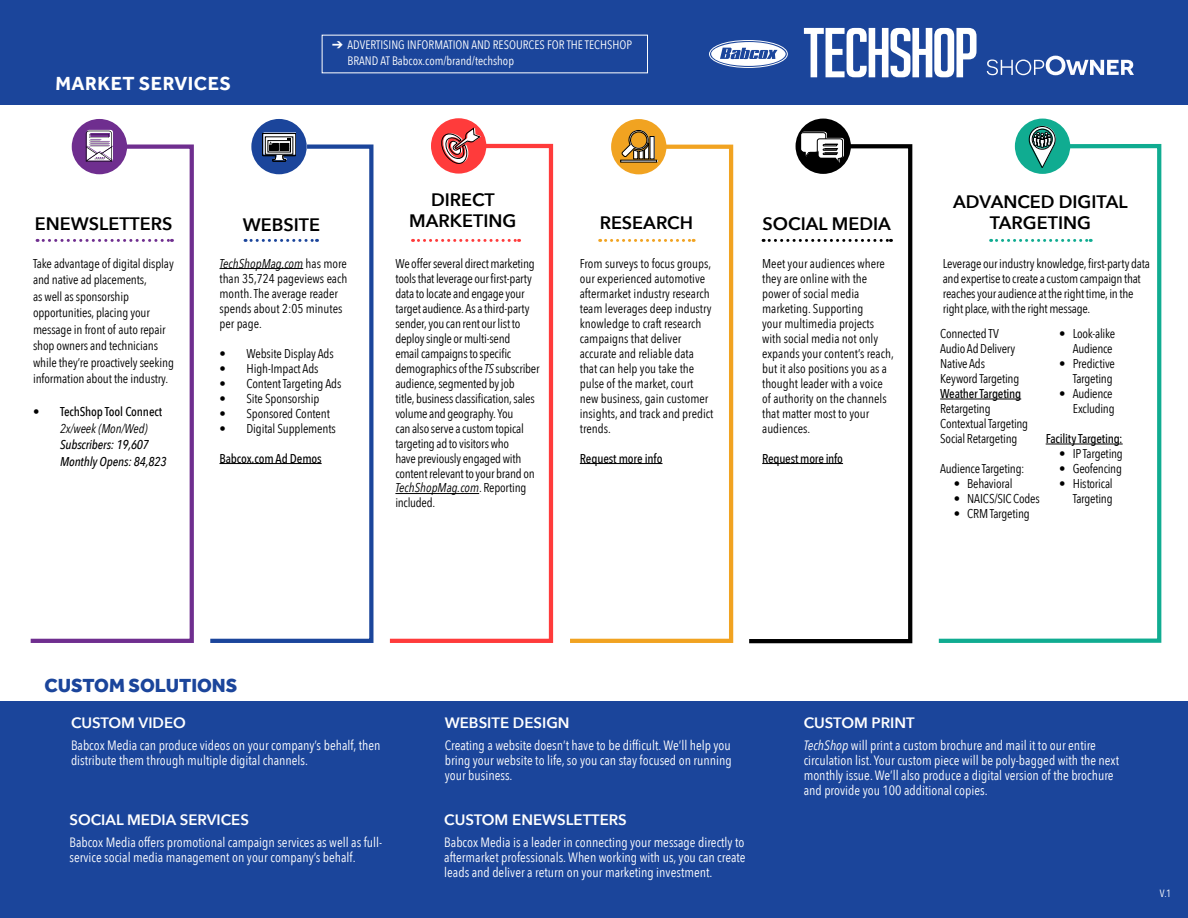
<style>
.page{position:relative;width:1188px;height:918px;background:#fff}
.page>*{position:absolute;margin:0;border:0;box-sizing:border-box;transform-origin:0 0}
.t1{font:800 19.5px "Effra";color:#1b459b}
.t2{font:700 19.5px "Effra";letter-spacing:.025em;color:#fff}
.t3{font:600 18px/21.6px "Avenir Next";color:#000;text-align:center}
.t4{font:600 15px "Avenir Next";color:#fff}
.t5{font:13.5px/15px "Avenir Next Condensed";color:#fff}
.t6{font:12.75px/15px "Avenir Next Condensed";letter-spacing:-.01em;color:#000}
.t7{font:500 12.75px "Avenir Next Condensed";letter-spacing:-.01em;color:#000}
.t8{font:italic 500 12.75px/16.5px "Avenir Next Condensed";letter-spacing:-.01em;color:#000}
.t9{font:italic 12.75px "Avenir Next Condensed";letter-spacing:-.01em;color:#000}
.t10{font:12.15px/15.5px "Avenir Next Condensed";color:#fff}
.t11{font:10.5px "Avenir Next Condensed";color:#fff}
.s1{font-style:italic}
</style>
<div class="page">
<div style="left:0;top:702px;width:1188px;height:216px;background:#1b459b"></div>
<div style="left:0;top:0;width:1188px;height:104px;background:#1b459b"></div>
<div style="left:431px;top:118px;width:55px;height:56px;background:#ff3b3b;border-radius:50%"></div>
<svg style="left:389px;top:142px;width:165px;height:501px"></svg>
<svg style="left:440px;top:128px;width:41px;height:36px"></svg>
<svg style="left:413px;top:239px;width:107px;height:3px"></svg>
<div style="left:1015px;top:119px;width:55px;height:55px;background:#10ac91;border-radius:50%"></div>
<svg style="left:938px;top:142px;width:224px;height:501px"></svg>
<svg style="left:1029px;top:126px;width:27px;height:42px"></svg>
<div style="left:1032px;top:129px;width:20px;height:20px;border:1px solid #000;border-radius:50%"></div>
<svg style="left:991px;top:239px;width:100px;height:3px"></svg>
<div style="left:796px;top:119px;width:55px;height:55px;background:#000;border-radius:50%"></div>
<svg style="left:749px;top:142px;width:164px;height:502px"></svg>
<svg style="left:763px;top:239px;width:128px;height:3px"></svg>
<svg style="left:800px;top:132px;width:44px;height:34px"></svg>
<div style="left:611px;top:119px;width:55px;height:55px;background:#f1a321;border-radius:50%"></div>
<svg style="left:570px;top:142px;width:164px;height:501px"></svg>
<div style="left:650px;top:136px;width:5px;height:22px;background:#545454"></div>
<svg style="left:621px;top:130px;width:33px;height:29px"></svg>
<svg style="left:600px;top:239px;width:94px;height:3px"></svg>
<div style="left:72px;top:119px;width:55px;height:55px;background:#6f2e8f;border-radius:50%"></div>
<svg style="left:30px;top:142px;width:164px;height:501px"></svg>
<svg style="left:37px;top:239px;width:135px;height:3px"></svg>
<svg style="left:86px;top:130px;width:27px;height:31px"></svg>
<div style="left:251px;top:119px;width:56px;height:55px;background:#1b459b;border-radius:50%"></div>
<svg style="left:210px;top:142px;width:164px;height:501px"></svg>
<svg style="left:262px;top:132px;width:34px;height:29px"></svg>
<svg style="left:245px;top:239px;width:73px;height:3px"></svg>
<div style="left:709px;top:40px;width:79px;height:28px;border:1px solid #fff;border-radius:50%"></div>
<svg style="left:711px;top:42px;width:75px;height:24px"></svg>
<hr style="left:395px;top:493px;width:84px;height:1px;background:#000">
<svg style="left:804px;top:28px;width:173px;height:49px"></svg>
<svg style="left:987px;top:56px;width:147px;height:19px"></svg>
<p class="t10" style="left:347px;top:37px;width:286px;text-indent:-15px">➔ ADVERTISING INFORMATION AND RESOURCES FOR THE TECHSHOP<br>BRAND AT Babcox.com/brand/techshop</p>
<h1 class="t2" style="left:55px;top:72px;width:177px">MARKET SERVICES</h1>
<h2 class="t3" style="left:35px;top:212px;width:139px">ENEWSLETTERS</h2>
<h2 class="t3" style="left:243px;top:214px;width:79px">WEBSITE</h2>
<h2 class="t3" style="left:409px;top:188px;width:109px">DIRECT<br>MARKETING</h2>
<h2 class="t3" style="left:600px;top:212px;width:95px">RESEARCH</h2>
<h2 class="t3" style="left:763px;top:213px;width:130px">SOCIAL MEDIA</h2>
<h2 class="t3" style="left:953px;top:190px;width:176px">ADVANCED DIGITAL<br>TARGETING</h2>
<p class="t6" style="left:33px;top:254px;width:142px;line-height:16.5px">Take advantage of digital display and native ad placements,<br>as well as sponsorship opportunities, placing your message in front of auto repair shop owners and technicians while they’re proactively seeking information about the industry.</p>
<p class="t7" style="left:33px;top:404px;width:131px">• TechShop Tool Connect</p>
<p class="t9" style="left:60px;top:420px;width:89px">2x/week (Mon/Wed)</p>
<p class="t8" style="left:60px;top:436px;width:108px">Subscribers: 19,607<br>Monthly Opens: 84,823</p>
<p class="t6" style="left:220px;top:255px;width:129px"><span class="s1">TechShopMag.com</span> has more than 35,724 pageviews each month. The average reader spends about 2:05 minutes per page.</p>
<p class="t6" style="left:220px;top:345px;width:116px">• Website Display Ads</p>
<p class="t6" style="left:220px;top:360px;width:101px">• High-Impact Ads</p>
<p class="t6" style="left:220px;top:375px;width:123px">• Content Targeting Ads</p>
<p class="t6" style="left:220px;top:390px;width:101px">• Site Sponsorship</p>
<p class="t6" style="left:220px;top:405px;width:112px">• Sponsored Content</p>
<p class="t6" style="left:220px;top:420px;width:118px">• Digital Supplements</p>
<p class="t7" style="left:220px;top:450px;width:104px">Babcox.com Ad Demos</p>
<p class="t6" style="left:395px;top:255px;width:146px">We offer several direct marketing tools that leverage our first-party data to locate and engage your target audience. As a third-party sender, you can rent our list to deploy single or multi-send<br>email campaigns to specific demographics of the <span class="s1">TS</span> subscriber audience, segmented by job<br>title, business classification, sales volume and geography. You<br>can also serve a custom topical targeting ad to visitors who<br>have previously engaged with content relevant to your brand on<br><span class="s1">TechShopMag.com</span>. Reporting included.</p>
<p class="t6" style="left:580px;top:255px;width:135px">From surveys to focus groups, our experienced automotive aftermarket industry research team leverages deep industry knowledge to craft research campaigns that deliver accurate and reliable data that can help you take the pulse of the market, court new business, gain customer insights, and track and predict trends.</p>
<p class="t7" style="left:580px;top:450px;width:84px">Request more info</p>
<p class="t6" style="left:762px;top:255px;width:133px">Meet your audiences where they are online with the power of social media marketing. Supporting<br>your multimedia projects with social media not only expands your content’s reach, but it also positions you as a thought leader with a voice of authority on the channels that matter most to your audiences.</p>
<p class="t7" style="left:762px;top:450px;width:82px">Request more info</p>
<p class="t6" style="left:943px;top:255px;width:209px">Leverage our industry knowledge, first-party data and expertise to create a custom campaign that reaches your audience at the right time, in the right place, with the right message.</p>
<p class="t6" style="left:940px;top:325px;width:81px">Connected TV<br>Audio Ad Delivery<br>Native Ads<br>Keyword Targeting</p>
<p class="t7" style="left:940px;top:386px;width:83px">Weather Targeting</p>
<p class="t6" style="left:940px;top:400px;width:90px">Retargeting<br>Contextual Targeting<br>Social Retargeting</p>
<p class="t6" style="left:940px;top:460px;width:86px">Audience Targeting:</p>
<p class="t6" style="left:954px;top:475px;width:60px">• Behavioral</p>
<p class="t6" style="left:954px;top:490px;width:88px">• NAICS/SIC Codes</p>
<p class="t6" style="left:954px;top:505px;width:78px">• CRM Targeting</p>
<p class="t6" style="left:1059px;top:325px;width:58px;text-align:right">• Look-alike<br>Audience</p>
<p class="t6" style="left:1059px;top:355px;width:57px;text-align:right">• Predictive<br>Targeting</p>
<p class="t6" style="left:1059px;top:385px;width:57px;text-align:right">• Audience<br>Excluding</p>
<p class="t7" style="left:1046px;top:431px;width:79px">Facility Targeting:</p>
<p class="t6" style="left:1059px;top:445px;width:65px">• IP Targeting</p>
<p class="t6" style="left:1059px;top:460px;width:64px">• Geofencing</p>
<p class="t6" style="left:1059px;top:475px;width:55px;text-align:right">• Historical<br>Targeting</p>
<h1 class="t1" style="left:44px;top:673px;width:194px">CUSTOM SOLUTIONS</h1>
<p class="t4" style="left:71px;top:710px;width:116px">CUSTOM VIDEO</p>
<p class="t5" style="left:71px;top:737px;width:311px">Babcox Media can produce videos on your company’s behalf, then distribute them through multiple digital channels.</p>
<p class="t4" style="left:69px;top:807px;width:181px">SOCIAL MEDIA SERVICES</p>
<p class="t5" style="left:69px;top:834px;width:314px">Babcox Media offers promotional campaign services as well as full&shy;service social media management on your company’s behalf.</p>
<p class="t4" style="left:445px;top:710px;width:126px">WEBSITE DESIGN</p>
<p class="t5" style="left:445px;top:737px;width:289px;text-align:justify">Creating a website doesn’t have to be difficult. We’ll help you bring your website to life, so you can stay focused on running your business.</p>
<p class="t4" style="left:444px;top:807px;width:184px">CUSTOM ENEWSLETTERS</p>
<p class="t5" style="left:444px;top:834px;width:303px;text-align:justify">Babcox Media is a leader in connecting your message directly to aftermarket professionals. When working with us, you can create leads and deliver a return on your marketing investment.</p>
<p class="t4" style="left:804px;top:710px;width:112px">CUSTOM PRINT</p>
<p class="t5" style="left:804px;top:737px;width:317px"><span class="s1">TechShop</span> will print a custom brochure and mail it to our entire circulation list. Your custom piece will be poly-bagged with the next monthly issue. We’ll also produce a digital version of the brochure and provide you 100 additional copies.</p>
<p class="t11" style="left:1160px;top:884px;width:13px">V.1</p>
</div>
